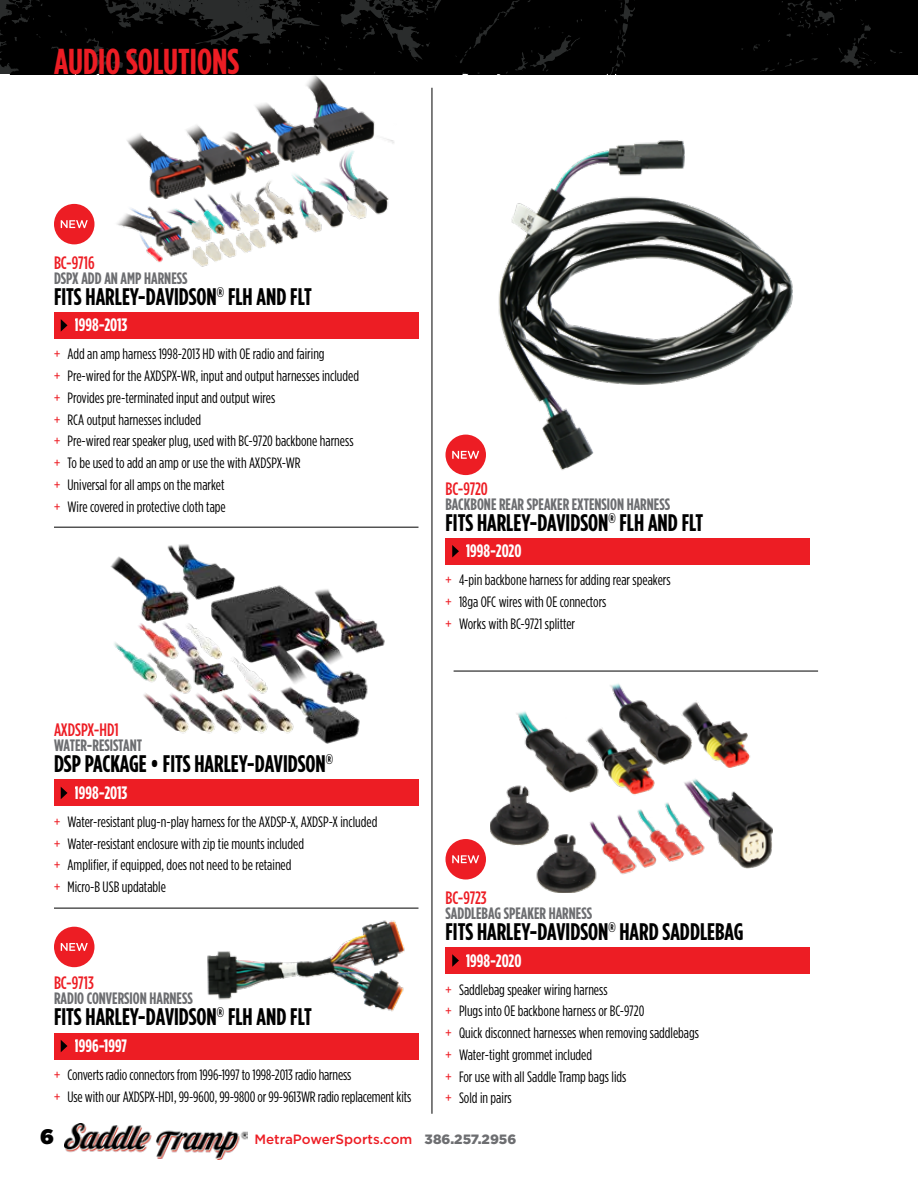
<style>
.page{position:relative;width:918px;height:1188px;background:#fff}
.page>*{position:absolute;margin:0;border:0;box-sizing:border-box;transform-origin:0 0}
.t1{font:700 36px "Gotham Condensed";color:#ed1d24}
.t2{font:700 24px "Gotham Condensed";color:#000}
.t3{font:900 21px "Gotham";color:#000}
.t4{font:700 18px "Gotham Condensed";color:#fff}
.t5{font:500 18px "Gotham Condensed";color:#ed1d24}
.t6{font:700 16.5px "Gotham Condensed";color:#6d6e71}
.t7{font:15px/21.8px "Gotham Condensed";color:#000}
.t8{font:500 13.5px "Gotham";color:#ed1d24}
.s1{color:#ed1d24}
.s2{font-weight:900;color:#6d6e71}
</style>
<div class="page">
<svg style="left:0;top:0;width:296px;height:74px;background:#0c0d0d"></svg>
<div style="left:11px;top:0;width:97px;height:69px;background:#000"></div>
<svg style="left:114px;top:0;width:74px;height:60px;background:#090909"></svg>
<svg style="left:233px;top:31px;width:8px;height:5px"></svg>
<svg style="left:237px;top:0;width:17px;height:23px"></svg>
<svg style="left:261px;top:1px;width:9px;height:9px"></svg>
<svg style="left:277px;top:1px;width:3px;height:9px"></svg>
<svg style="left:296px;top:0;width:622px;height:74px;background:#020202"></svg>
<svg style="left:886px;top:46px;width:19px;height:22px"></svg>
<svg style="left:863px;top:8px;width:19px;height:21px"></svg>
<svg style="left:857px;top:60px;width:4px;height:3px"></svg>
<svg style="left:850px;top:3px;width:7px;height:6px"></svg>
<svg style="left:729px;top:0;width:12px;height:52px"></svg>
<svg style="left:671px;top:37px;width:31px;height:31px"></svg>
<svg style="left:659px;top:66px;width:6px;height:4px"></svg>
<svg style="left:646px;top:1px;width:14px;height:17px"></svg>
<svg style="left:630px;top:29px;width:10px;height:17px"></svg>
<img style="left:64px;top:1124px;width:184px;height:35px">
<hr style="left:54px;top:527px;width:364px;height:1px;background:#000">
<hr style="left:54px;top:908px;width:364px;height:1px;background:#000">
<hr style="left:454px;top:671px;width:364px;height:1px;background:#000">
<img style="left:113px;top:68px;width:284px;height:199px">
<div style="left:74px;top:1033px;width:344px;height:27px;background:#ed1d24"></div>
<div style="left:74px;top:779px;width:344px;height:27px;background:#ed1d24"></div>
<div style="left:54px;top:1033px;width:20px;height:27px;background:#ed1d24"></div>
<svg style="left:61px;top:1040px;width:7px;height:12px"></svg>
<div style="left:54px;top:779px;width:20px;height:27px;background:#ed1d24"></div>
<svg style="left:61px;top:787px;width:7px;height:12px"></svg>
<div style="left:74px;top:312px;width:344px;height:27px;background:#ed1d24"></div>
<div style="left:54px;top:312px;width:20px;height:27px;background:#ed1d24"></div>
<svg style="left:61px;top:319px;width:7px;height:13px"></svg>
<div style="left:54px;top:204px;width:40px;height:40px;background:#ed1d24;border-radius:50%"></div>
<svg style="left:61px;top:220px;width:27px;height:8px"></svg>
<div style="left:466px;top:947px;width:344px;height:27px;background:#ed1d24"></div>
<div style="left:446px;top:947px;width:20px;height:27px;background:#ed1d24"></div>
<svg style="left:452px;top:954px;width:7px;height:13px"></svg>
<div style="left:445px;top:839px;width:41px;height:41px;background:#ed1d24;border-radius:50%"></div>
<svg style="left:452px;top:855px;width:27px;height:8px"></svg>
<div style="left:54px;top:927px;width:40px;height:40px;background:#ed1d24;border-radius:50%"></div>
<svg style="left:61px;top:943px;width:27px;height:8px"></svg>
<div style="left:466px;top:538px;width:344px;height:27px;background:#ed1d24"></div>
<div style="left:446px;top:538px;width:20px;height:27px;background:#ed1d24"></div>
<svg style="left:452px;top:545px;width:7px;height:13px"></svg>
<div style="left:445px;top:435px;width:41px;height:40px;background:#ed1d24;border-radius:50%"></div>
<svg style="left:452px;top:451px;width:23px;height:8px"></svg>
<img style="left:490px;top:683px;width:283px;height:210px">
<hr style="left:432px;top:88px;width:1px;height:1026px;background:#000">
<img style="left:177px;top:907px;width:242px;height:105px">
<img style="left:107px;top:527px;width:281px;height:217px">
<img style="left:475px;top:140px;width:318px;height:333px">
<h1 class="t1" style="left:54px;top:41px;width:187px">AUDIO SOLUTIONS</h1>
<p class="t5" style="left:54px;top:253px;width:42px">BC-9716</p>
<p class="t6" style="left:54px;top:269px;width:135px">DSPX ADD AN AMP HARNESS</p>
<h2 class="t2" style="left:54px;top:283px;width:259px">FITS HARLEY-DAVIDSON<sup>®</sup> FLH AND FLT</h2>
<p class="t4" style="left:74px;top:315px;width:55px">1998-2013</p>
<p class="t7" style="left:54px;top:343px;width:307px"><span class="s1">+</span> Add an amp harness 1998-2013 HD with OE radio and fairing<br><span class="s1">+</span> Pre-wired for the AXDSPX-WR, input and output harnesses included <span class="s1">+</span> Provides pre-terminated input and output wires<br><span class="s1">+</span> RCA output harnesses included<br><span class="s1">+</span> Pre-wired rear speaker plug, used with BC-9720 backbone harness <span class="s1">+</span> To be used to add an amp or use the with AXDSPX-WR<br><span class="s1">+</span> Universal for all amps on the market<br><span class="s1">+</span> Wire covered in protective cloth tape</p>
<p class="t5" style="left:446px;top:478px;width:44px">BC-9720</p>
<p class="t6" style="left:446px;top:495px;width:226px">BACKBONE REAR SPEAKER EXTENSION HARNESS</p>
<h2 class="t2" style="left:446px;top:509px;width:259px">FITS HARLEY-DAVIDSON<sup>®</sup> FLH AND FLT</h2>
<p class="t4" style="left:466px;top:541px;width:57px">1998-2020</p>
<p class="t7" style="left:446px;top:569px;width:227px"><span class="s1">+</span> 4-pin backbone harness for adding rear speakers <span class="s1">+</span> 18ga OFC wires with OE connectors<br><span class="s1">+</span> Works with BC-9721 splitter</p>
<p class="t5" style="left:54px;top:720px;width:66px">AXDSPX-HD1</p>
<p class="t6" style="left:54px;top:736px;width:90px">WATER-RESISTANT</p>
<h2 class="t2" style="left:54px;top:750px;width:281px">DSP PACKAGE • FITS HARLEY-DAVIDSON<sup>®</sup></h2>
<p class="t4" style="left:74px;top:783px;width:55px">1998-2013</p>
<p class="t7" style="left:54px;top:811px;width:325px"><span class="s1">+</span> Water-resistant plug-n-play harness for the AXDSP-X, AXDSP-X included <span class="s1">+</span> Water-resistant enclosure with zip tie mounts included<br><span class="s1">+</span> Amplifier, if equipped, does not need to be retained<br><span class="s1">+</span> Micro-B USB updatable</p>
<p class="t5" style="left:54px;top:973px;width:41px">BC-9713</p>
<p class="t6" style="left:54px;top:989px;width:140px">RADIO CONVERSION HARNESS</p>
<h2 class="t2" style="left:54px;top:1004px;width:259px">FITS HARLEY-DAVIDSON<sup>®</sup> FLH AND FLT</h2>
<p class="t4" style="left:74px;top:1036px;width:54px">1996-1997</p>
<p class="t7" style="left:54px;top:1064px;width:359px"><span class="s1">+</span> Converts radio connectors from 1996-1997 to 1998-2013 radio harness<br><span class="s1">+</span> Use with our AXDSPX-HD1, 99-9600, 99-9800 or 99-9613WR radio replacement kits</p>
<p class="t5" style="left:446px;top:888px;width:43px">BC-9723</p>
<p class="t6" style="left:446px;top:904px;width:148px">SADDLEBAG SPEAKER HARNESS</p>
<h2 class="t2" style="left:446px;top:918px;width:300px">FITS HARLEY-DAVIDSON<sup>®</sup> HARD SADDLEBAG</h2>
<p class="t4" style="left:466px;top:950px;width:57px">1998-2020</p>
<p class="t7" style="left:446px;top:978px;width:255px"><span class="s1">+</span> Saddlebag speaker wiring harness<br><span class="s1">+</span> Plugs into OE backbone harness or BC-9720<br><span class="s1">+</span> Quick disconnect harnesses when removing saddlebags <span class="s1">+</span> Water-tight grommet included<br><span class="s1">+</span> For use with all Saddle Tramp bags lids<br><span class="s1">+</span> Sold in pairs</p>
<h3 class="t3" style="left:40px;top:1125px;width:15px">6</h3>
<p class="t8" style="left:254px;top:1132px;width:263px">MetraPowerSports.com <span class="s2">386.257.2956</span></p>
</div>
